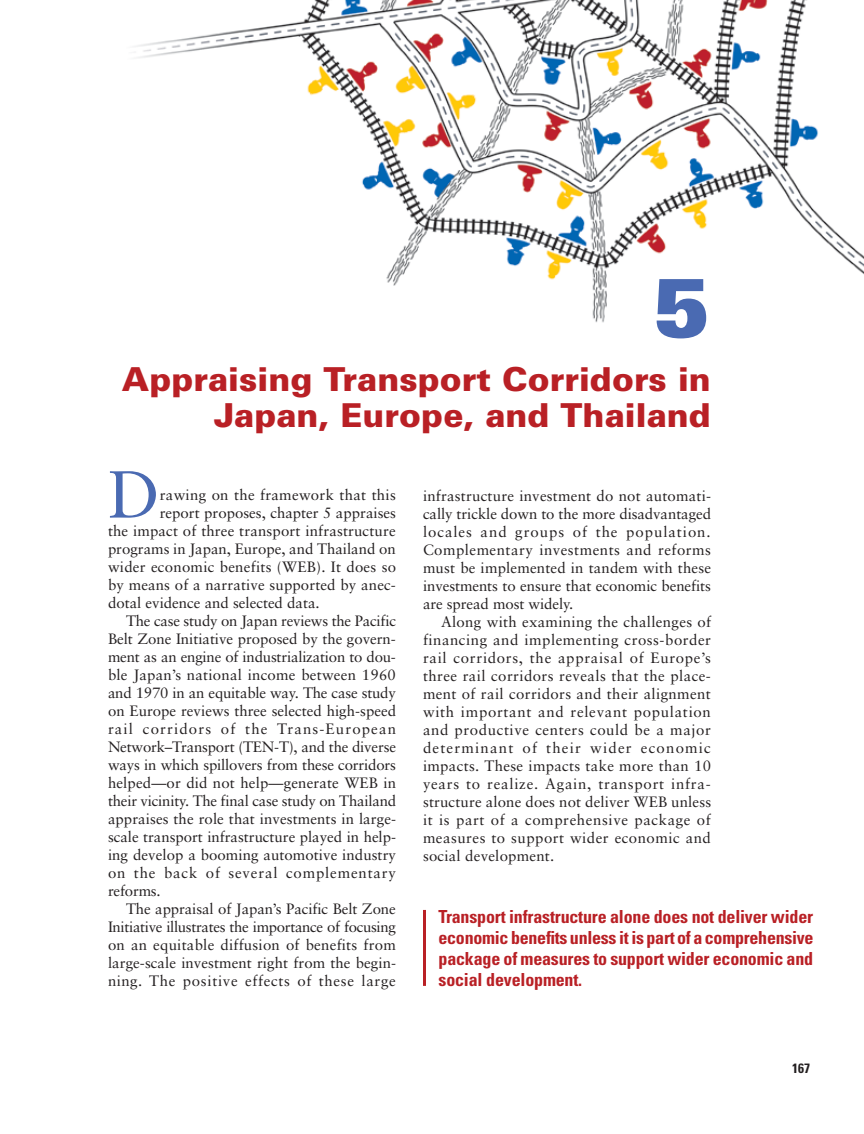
<style>
.page{position:relative;width:864px;height:1134px;background:#fff}
.page>*{position:absolute;margin:0;border:0;box-sizing:border-box;transform-origin:0 0}
.t1{font:900 expanded 82.2px "Univers";color:#4a6ab2;scale:.79 1}
.t2{font:66.6px "Sabon LT Std";color:#4a6ab2}
.t3{font:900 33px/36px "Univers";color:#b92025;text-align:right}
.t4{font:700 condensed 18px/21px "Univers LT Std";letter-spacing:-.01em;color:#b92025;text-align:justify}
.t5{font:15px/18px "Sabon";color:#231f20;text-align:justify}
.t6{font:15px "Sabon";letter-spacing:-.02em;color:#231f20}
.t7{font:15px "Sabon";letter-spacing:.045em;color:#231f20}
.t8{font:15px "Sabon";letter-spacing:.075em;color:#231f20}
.t9{font:15px "Sabon";letter-spacing:.055em;color:#231f20}
.t10{font:15px "Sabon";letter-spacing:.02em;color:#231f20}
.t11{font:700 condensed 13.5px "Univers";color:#231f20}
</style>
<div class="page">
<hr style="left:423px;top:910px;width:3px;height:76px;background:#b92025">
<img style="left:135px;top:0;width:729px;height:323px">
<h1 class="t1" style="left:654px;top:259px;width:71px">5</h1>
<h3 class="t3" style="left:122px;top:360px;width:591px">Appraising Transport Corridors in<br>Japan, Europe, and Thailand</h3>
<h2 class="t2" style="left:108px;top:455px;width:53px">D</h2>
<p class="t10" style="left:160px;top:486px;width:238px">rawing on the framework that this</p>
<p class="t5" style="left:160px;top:503px;width:238px">report proposes, chapter 5 appraises</p>
<p class="t5" style="left:108px;top:521px;width:289px">the impact of three transport infrastructure</p>
<p class="t5" style="left:108px;top:539px;width:289px">programs in Japan, Europe, and Thailand on</p>
<p class="t5" style="left:108px;top:557px;width:290px">wider economic benefits (WEB). It does so</p>
<p class="t5" style="left:108px;top:575px;width:289px">by means of a narrative supported by anec-</p>
<p class="t5" style="left:108px;top:593px;width:213px">dotal evidence and selected data.</p>
<p class="t5" style="left:126px;top:611px;width:272px">The case study on Japan reviews the Pacific</p>
<p class="t5" style="left:108px;top:629px;width:289px">Belt Zone Initiative proposed by the govern-</p>
<p class="t5" style="left:108px;top:647px;width:289px">ment as an engine of industrialization to dou-</p>
<p class="t5" style="left:108px;top:665px;width:289px">ble Japan’s national income between 1960</p>
<p class="t5" style="left:108px;top:683px;width:289px">and 1970 in an equitable way. The case study</p>
<p class="t5" style="left:108px;top:701px;width:290px">on Europe reviews three selected high-speed</p>
<p class="t8" style="left:108px;top:720px;width:290px">rail corridors of the Trans-European</p>
<p class="t5" style="left:108px;top:737px;width:290px">Network–Transport (TEN-T), and the diverse</p>
<p class="t5" style="left:108px;top:755px;width:289px">ways in which spillovers from these corridors</p>
<p class="t5" style="left:108px;top:773px;width:290px">helped—or did not help—generate WEB in</p>
<p class="t5" style="left:108px;top:791px;width:290px">their vicinity. The final case study on Thailand</p>
<p class="t5" style="left:108px;top:809px;width:290px">appraises the role that investments in large-</p>
<p class="t5" style="left:108px;top:827px;width:290px">scale transport infrastructure played in help-</p>
<p class="t5" style="left:108px;top:845px;width:290px">ing develop a booming automotive industry</p>
<p class="t9" style="left:108px;top:864px;width:290px">on the back of several complementary</p>
<p class="t5" style="left:108px;top:881px;width:54px">reforms.</p>
<p class="t5" style="left:126px;top:899px;width:271px">The appraisal of Japan’s Pacific Belt Zone</p>
<p class="t6" style="left:108px;top:918px;width:289px">Initiative illustrates the importance of focusing</p>
<p class="t5" style="left:108px;top:935px;width:289px">on an equitable diffusion of benefits from</p>
<p class="t5" style="left:108px;top:953px;width:290px">large-scale investment right from the begin-</p>
<p class="t7" style="left:108px;top:972px;width:289px">ning. The positive effects of these large</p>
<p class="t5" style="left:423px;top:486px;width:290px">infrastructure investment do not automati&shy;cally trickle down to the more disadvantaged locales and groups of the population.<br>Complementary investments and reforms must be implemented in tandem with these investments to ensure that economic benefits are spread most widely.</p>
<p class="t5" style="left:423px;top:612px;width:290px;text-indent:18px">Along with examining the challenges of financing and implementing cross-border rail corridors, the appraisal of Europe’s three rail corridors reveals that the place&shy;ment of rail corridors and their alignment with important and relevant population and productive centers could be a major determinant of their wider economic impacts. These impacts take more than 10 years to realize. Again, transport infra&shy;structure alone does not deliver WEB unless it is part of a comprehensive package of measures to support wider economic and social development.</p>
<p class="t4" style="left:439px;top:906px;width:377px">Transport infrastructure alone does not deliver wider economic benefits unless it is part of a comprehensive package of measures to support wider economic and social development.</p>
<p class="t11" style="left:792px;top:1060px;width:19px">167</p>
</div>
